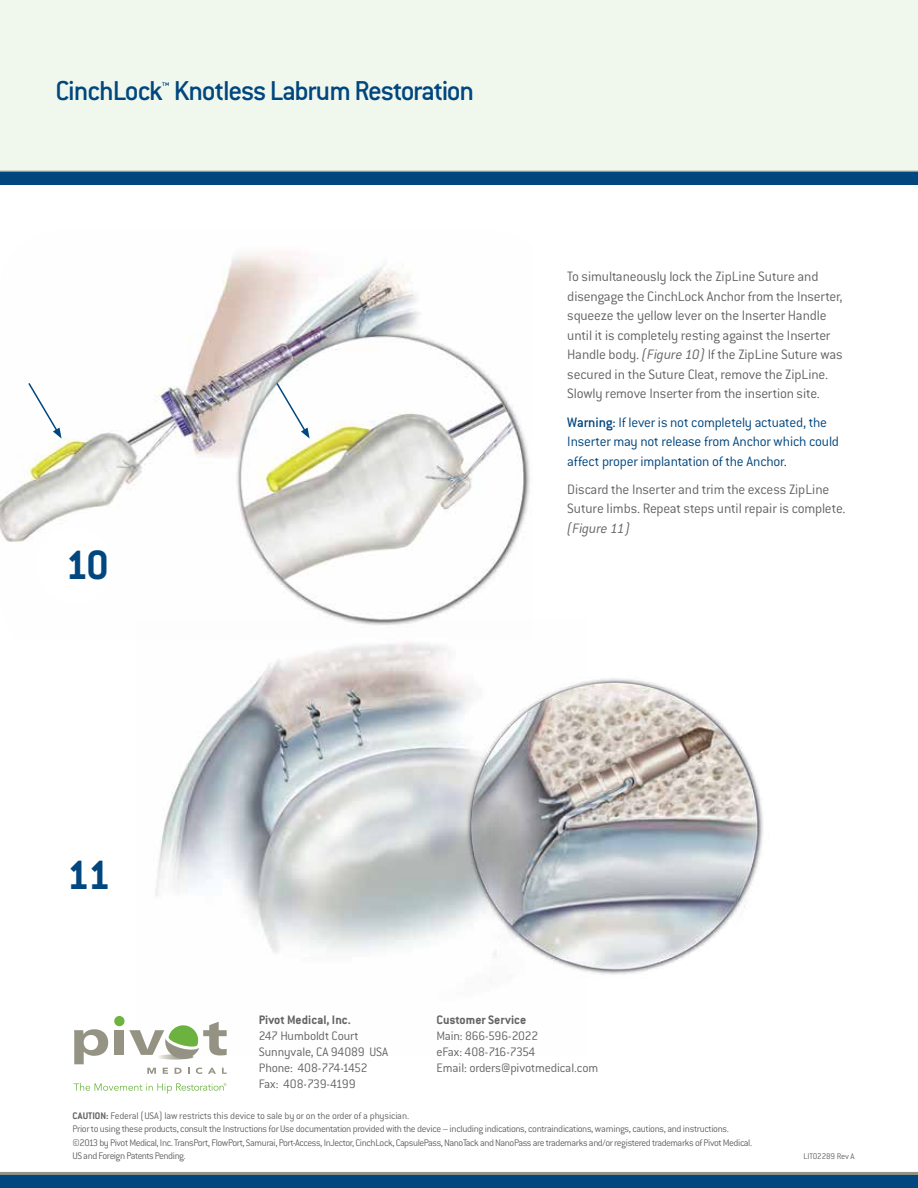
<style>
.page{position:relative;width:918px;height:1188px;background:#fff}
.page>*{position:absolute;margin:0;border:0;box-sizing:border-box;transform-origin:0 0}
.t1{font:700 45px "Conduit ITC";color:#00467f}
.t2{font:500 30px "Conduit ITC";letter-spacing:-.045em;color:#00467f}
.t3{font:300 15px/19.5px "Conduit ITC";letter-spacing:-.015em;color:#636466}
.t4{font:300 15px/19.5px "Conduit ITC";letter-spacing:-.015em;color:#00467f}
.t5{font:italic 300 15px "Conduit ITC";color:#636466}
.t6{font:300 13.5px/16px "Conduit ITC";letter-spacing:-.015em;color:#636466}
.t7{font:700 13.5px "Conduit ITC";color:#636466}
.t8{font:300 10.5px/13.5px "Conduit ITC";letter-spacing:-.035em;color:#636466}
.t9{font:300 9px "Conduit ITC";letter-spacing:-.015em;color:#636466}
.s1{font-style:italic}
.s2{font-weight:500}
.s3{font-weight:700}
</style>
<div class="page">
<img style="left:155px;top:652px;width:174px;height:370px">
<svg style="left:147px;top:1068px;width:9px;height:6px"></svg>
<svg style="left:163px;top:1068px;width:5px;height:6px"></svg>
<svg style="left:175px;top:1068px;width:7px;height:6px"></svg>
<svg style="left:188px;top:1068px;width:2px;height:6px"></svg>
<svg style="left:196px;top:1068px;width:20px;height:6px"></svg>
<svg style="left:222px;top:1068px;width:5px;height:6px"></svg>
<svg style="left:74px;top:1029px;width:34px;height:35px"></svg>
<div style="left:115px;top:1030px;width:9px;height:25px;background:#959484"></div>
<div style="left:114px;top:1016px;width:11px;height:10px;background:#6cb33f;border-radius:50%"></div>
<svg style="left:129px;top:1022px;width:98px;height:38px"></svg>
<svg style="left:74px;top:1083px;width:152px;height:11px"></svg>
<div style="left:0;top:1174px;width:918px;height:14px;background:#00467f"></div>
<hr style="left:0;top:1172px;width:918px;height:3px;background:#959484">
<div style="left:0;top:0;width:918px;height:181px;background:#f0f7ec"></div>
<hr style="left:0;top:171px;width:918px;height:3px;background:#959484">
<div style="left:0;top:173px;width:918px;height:12px;background:#00467f"></div>
<img style="left:0;top:252px;width:530px;height:363px">
<svg style="left:275px;top:382px;width:35px;height:57px"></svg>
<div style="left:36px;top:527px;width:76px;height:77px;background:#fff;border-radius:50%"></div>
<svg style="left:27px;top:382px;width:35px;height:57px"></svg>
<img style="left:329px;top:520px;width:434px;height:455px">
<h2 class="t2" style="left:55px;top:74px;width:420px">CinchLock<sup>™</sup> Knotless Labrum Restoration</h2>
<h1 class="t1" style="left:66px;top:539px;width:45px">10</h1>
<p class="t3" style="left:567px;top:267px;width:277px">To simultaneously lock the ZipLine Suture and disengage the CinchLock Anchor from the Inserter, squeeze the yellow lever on the Inserter Handle until it is completely resting against the Inserter Handle body. <span class="s1">(Figure 10)</span> If the ZipLine Suture was secured in the Suture Cleat, remove the ZipLine.<br>Slowly remove Inserter from the insertion site.</p>
<h3 class="t4" style="left:567px;top:412px;width:273px"><span class="s2">Warning:</span> If lever is not completely actuated, the<br>Inserter may not release from Anchor which could affect proper implantation of the Anchor.</h3>
<h3 class="t3" style="left:567px;top:479px;width:280px">Discard the Inserter and trim the excess ZipLine<br>Suture limbs. Repeat steps until repair is complete.</h3>
<h3 class="t5" style="left:567px;top:520px;width:64px">(Figure 11)</h3>
<h1 class="t1" style="left:67px;top:849px;width:45px">11</h1>
<p class="t7" style="left:436px;top:1012px;width:91px">Customer Service</p>
<p class="t6" style="left:436px;top:1028px;width:163px">Main: 866-596-2022<br>eFax: 408-716-7354<br>Email: orders@pivotmedical.com</p>
<p class="t8" style="left:73px;top:1109px;width:681px"><span class="s3">CAUTION:</span> Federal (USA) law restricts this device to sale by or on the order of a physician.<br>Prior to using these products, consult the Instructions for Use documentation provided with the device – including indications, contraindications, warnings, cautions, and instructions. ©2013byPivotMedical,Inc.TransPort, FlowPort, Samurai,Port-Access,InJector,CinchLock,CapsulePass,NanoTack andNanoPass aretrademarks and/orregisteredtrademarksofPivotMedical.<br>US and Foreign Patents Pending.</p>
<p class="t7" style="left:259px;top:1012px;width:93px">Pivot Medical, Inc.</p>
<p class="t6" style="left:259px;top:1028px;width:131px">247 Humboldt Court<br>Sunnyvale, CA 94089 USA<br>Phone: 408-774-1452<br>Fax: 408-739-4199</p>
<p class="t9" style="left:804px;top:1151px;width:52px">LIT02289 Rev A</p>
</div>
